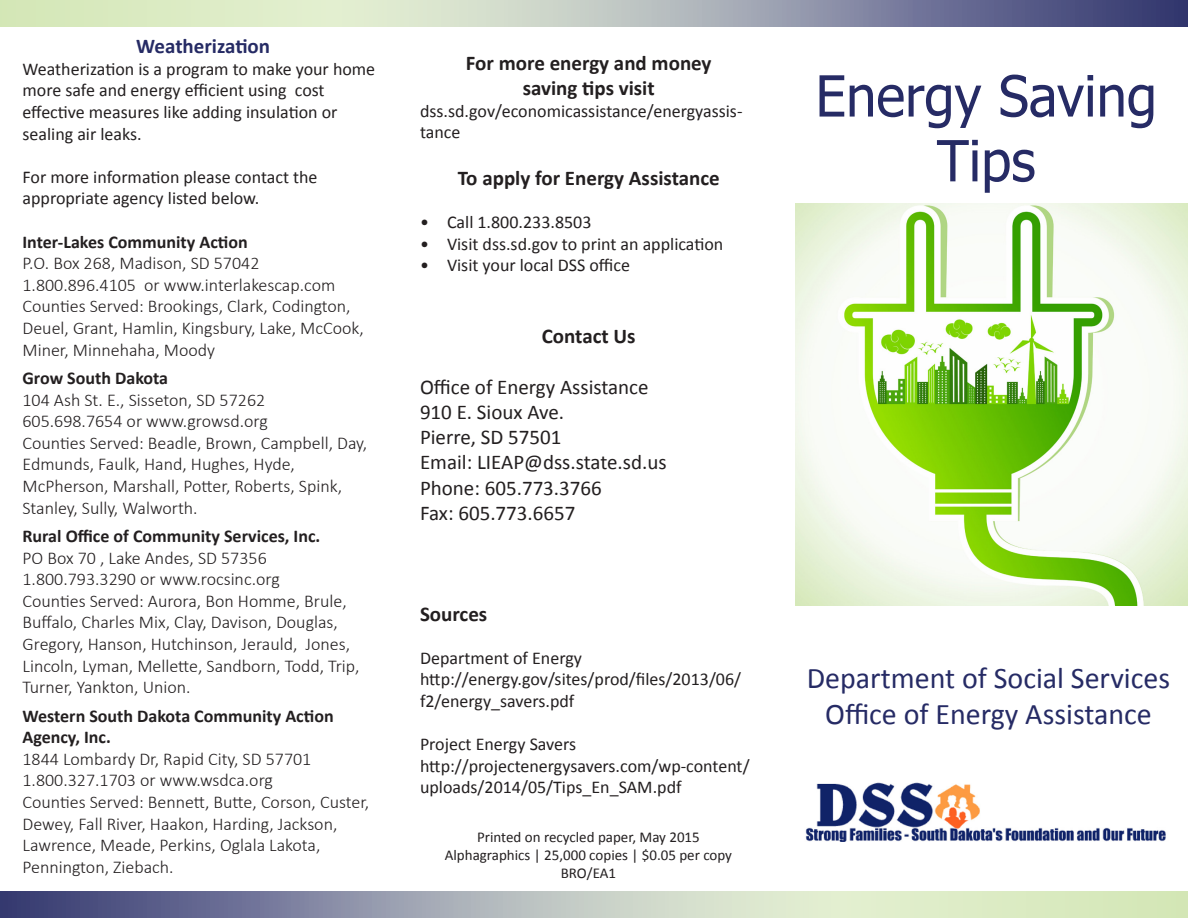
<style>
.page{position:relative;width:1188px;height:918px;background:#fff}
.page>*{position:absolute;margin:0;border:0;box-sizing:border-box;transform-origin:0 0}
.t1{font:56.7px "Tahoma";color:#262b65;scale:.96 1}
.t2{font:30px "Calibri";color:#262b65}
.t3{font:21px "Calibri";color:#231f20}
.t4{font:700 21px "Calibri";color:#231f20}
.t5{font:700 21px "Calibri";color:#262b65}
.t6{font:300 18px/21.6px "Calibri";color:#231f20}
.t7{font:18px/21.6px "Calibri";color:#231f20}
.t8{font:700 18px/21.6px "Calibri";color:#231f20}
.t9{font:15px "Calibri";color:#231f20}
</style>
<div class="page">
<img style="left:795px;top:203px;width:393px;height:403px">
<img style="left:805px;top:782px;width:361px;height:60px">
<svg style="left:0;top:0;width:1188px;height:27px;background:#aab3b2"></svg>
<svg style="left:0;top:891px;width:1188px;height:27px;background:#acb5b3"></svg>
<p class="t5" style="left:136px;top:33px;width:135px">Weatherization</p>
<p class="t7" style="left:22px;top:58px;width:354px">Weatherization is a program to make your home more safe and energy efficient using cost effective measures like adding insulation or sealing air leaks.</p>
<p class="t7" style="left:22px;top:166px;width:297px">For more information please contact the appropriate agency listed below.</p>
<p class="t8" style="left:22px;top:231px;width:227px">Inter-Lakes Community Action</p>
<p class="t6" style="left:22px;top:252px;width:238px">P.O. Box 268, Madison, SD 57042</p>
<p class="t6" style="left:22px;top:274px;width:314px">1.800.896.4105 or www.interlakescap.com</p>
<p class="t6" style="left:22px;top:296px;width:343px">Counties Served: Brookings, Clark, Codington,<br>Deuel, Grant, Hamlin, Kingsbury, Lake, McCook,<br>Miner, Minnehaha, Moody</p>
<p class="t8" style="left:22px;top:367px;width:147px">Grow South Dakota</p>
<p class="t6" style="left:22px;top:389px;width:244px">104 Ash St. E., Sisseton, SD 57262</p>
<p class="t6" style="left:22px;top:410px;width:247px">605.698.7654 or www.growsd.org</p>
<p class="t6" style="left:22px;top:432px;width:346px">Counties Served: Beadle, Brown, Campbell, Day, Edmunds, Faulk, Hand, Hughes, Hyde, McPherson, Marshall, Potter, Roberts, Spink, Stanley, Sully, Walworth.</p>
<p class="t8" style="left:22px;top:525px;width:299px">Rural Office of Community Services, Inc.</p>
<p class="t6" style="left:22px;top:547px;width:246px">PO Box 70 , Lake Andes, SD 57356</p>
<p class="t6" style="left:22px;top:568px;width:259px">1.800.793.3290 or www.rocsinc.org</p>
<p class="t6" style="left:22px;top:590px;width:339px">Counties Served: Aurora, Bon Homme, Brule, Buffalo, Charles Mix, Clay, Davison, Douglas, Gregory, Hanson, Hutchinson, Jerauld, Jones, Lincoln, Lyman, Mellette, Sandborn, Todd, Trip, Turner, Yankton, Union.</p>
<p class="t8" style="left:22px;top:705px;width:313px">Western South Dakota Community Action<br>Agency, Inc.</p>
<p class="t6" style="left:22px;top:748px;width:290px">1844 Lombardy Dr, Rapid City, SD 57701</p>
<p class="t6" style="left:22px;top:769px;width:252px">1.800.327.1703 or www.wsdca.org</p>
<p class="t6" style="left:22px;top:791px;width:348px">Counties Served: Bennett, Butte, Corson, Custer, Dewey, Fall River, Haakon, Harding, Jackson, Lawrence, Meade, Perkins, Oglala Lakota, Pennington, Ziebach.</p>
<p class="t4" style="left:466px;top:49px;width:247px">For more energy and money</p>
<p class="t4" style="left:523px;top:75px;width:134px">saving tips visit</p>
<p class="t7" style="left:420px;top:100px;width:324px">dss.sd.gov/economicassistance/energyassis&shy;tance</p>
<p class="t4" style="left:458px;top:165px;width:264px">To apply for Energy Assistance</p>
<p class="t7" style="left:420px;top:211px;width:173px">• Call 1.800.233.8503</p>
<p class="t7" style="left:420px;top:233px;width:305px">• Visit dss.sd.gov to print an application</p>
<p class="t7" style="left:420px;top:255px;width:212px">• Visit your local DSS office</p>
<p class="t4" style="left:542px;top:323px;width:95px">Contact Us</p>
<p class="t3" style="left:420px;top:374px;width:230px">Office of Energy Assistance</p>
<p class="t3" style="left:420px;top:399px;width:146px">910 E. Sioux Ave.</p>
<p class="t3" style="left:420px;top:424px;width:143px">Pierre, SD 57501</p>
<p class="t3" style="left:420px;top:449px;width:248px">Email: LIEAP@dss.state.sd.us</p>
<p class="t3" style="left:420px;top:474px;width:183px">Phone: 605.773.3766</p>
<p class="t3" style="left:420px;top:500px;width:157px">Fax: 605.773.6657</p>
<p class="t4" style="left:420px;top:600px;width:69px">Sources</p>
<p class="t7" style="left:420px;top:647px;width:164px">Department of Energy</p>
<p class="t7" style="left:420px;top:669px;width:323px">http://energy.gov/sites/prod/files/2013/06/ f2/energy_savers.pdf</p>
<p class="t7" style="left:420px;top:733px;width:158px">Project Energy Savers</p>
<p class="t7" style="left:420px;top:755px;width:331px">http://projectenergysavers.com/wp-content/ uploads/2014/05/Tips_En_SAM.pdf</p>
<p class="t9" style="left:477px;top:828px;width:224px">Printed on recycled paper, May 2015</p>
<p class="t9" style="left:445px;top:846px;width:289px">Alphagraphics | 25,000 copies | $0.05 per copy</p>
<p class="t9" style="left:561px;top:864px;width:57px">BRO/EA1</p>
<p class="t1" style="left:816px;top:58px;width:357px">Energy Saving</p>
<p class="t1" style="left:937px;top:123px;width:104px">Tips</p>
<p class="t2" style="left:807px;top:659px;width:365px">Department of Social Services</p>
<p class="t2" style="left:825px;top:695px;width:328px">Office of Energy Assistance</p>
</div>
